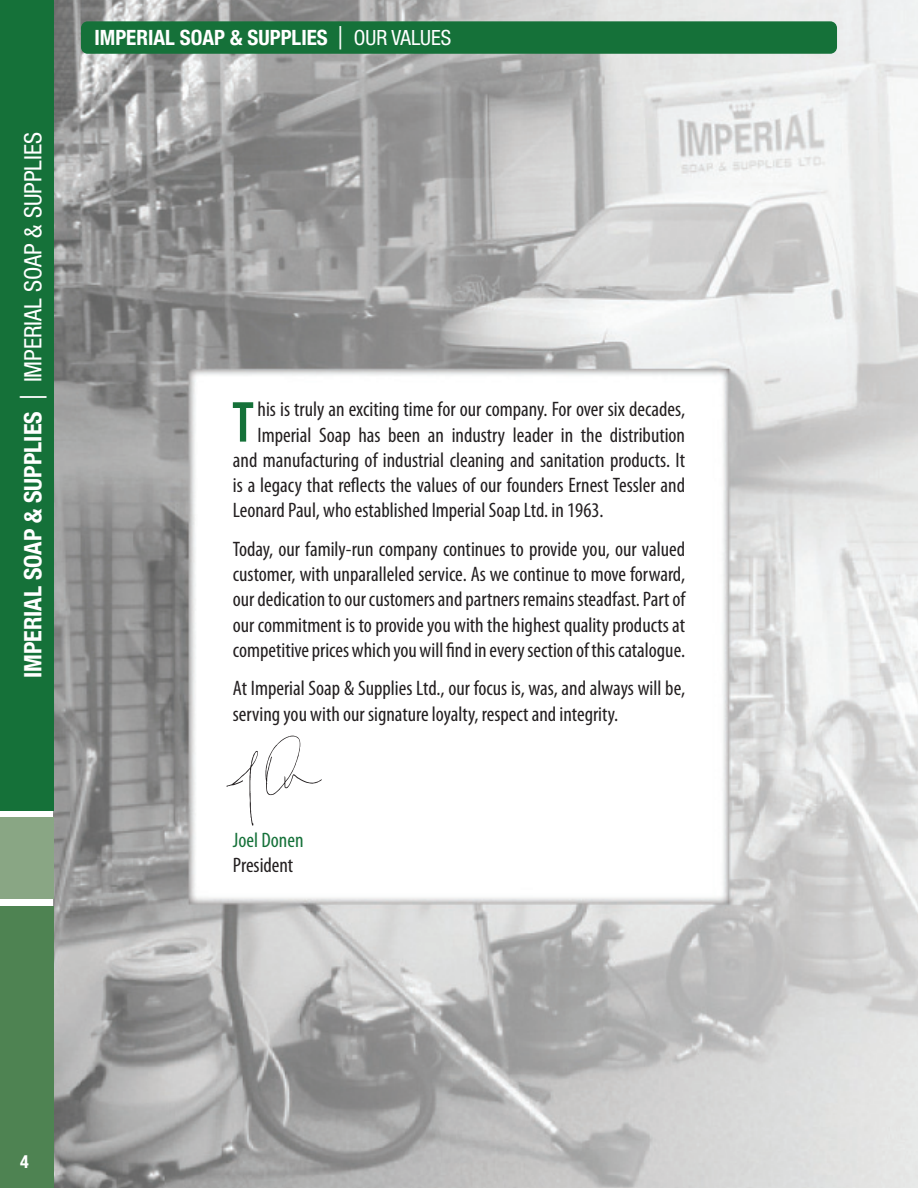
<style>
.page{position:relative;width:918px;height:1188px;background:#fff}
.page>*{position:absolute;margin:0;border:0;box-sizing:border-box;transform-origin:0 0}
.t1{font:600 condensed 58.35px "Myriad Pro";color:#157139}
.t2{font:700 condensed 24px "Helvetica Neue";color:#fff}
.t3{font:condensed 21px/25.2px "Myriad Pro";color:#231f20;text-align:justify}
.t4{font:700 condensed 21px "Helvetica Neue";color:#fff}
.t5{font:condensed 21px "Myriad Pro";color:#157139}
.t6{font:700 condensed 18px "Helvetica Neue";color:#fff}
.s1{font-weight:400;font-size:36px}
.s2{font-weight:400}
.s3{font-weight:400;font-size:31.5px}
</style>
<div class="page">
<img style="left:54px;top:0;width:864px;height:1188px">
<svg style="left:265px;top:735px;width:57px;height:60px"></svg>
<svg style="left:226px;top:751px;width:32px;height:75px"></svg>
<div style="left:0;top:0;width:54px;height:811px;background:#157139"></div>
<div style="left:0;top:818px;width:54px;height:81px;background:#89a684"></div>
<div style="left:0;top:906px;width:54px;height:282px;background:#4e8352"></div>
<div style="left:81px;top:21px;width:756px;height:33px;background:#157139;border-radius:7px"></div>
<p class="t2" style="left:13px;top:678px;width:547px;rotate:-90deg">IMPERIAL SOAP &amp; SUPPLIES <span class="s1">|</span> <span class="s2">IMPERIAL SOAP &amp; SUPPLIES</span></p>
<p class="t4" style="left:94px;top:20px;width:358px">IMPERIAL SOAP &amp; SUPPLIES <span class="s3">|</span> <span class="s2">OUR VALUES</span></p>
<h1 class="t1" style="left:232px;top:390px;width:23px">T</h1>
<p class="t3" style="left:258px;top:397px;width:429px">his is truly an exciting time for our company. For over six decades,</p>
<p class="t3" style="left:258px;top:422px;width:429px">Imperial Soap has been an industry leader in the distribution</p>
<p class="t3" style="left:233px;top:447px;width:454px">and manufacturing of industrial cleaning and sanitation products. It</p>
<p class="t3" style="left:233px;top:472px;width:454px">is a legacy that reflects the values of our founders Ernest Tessler and</p>
<p class="t3" style="left:233px;top:497px;width:372px">Leonard Paul, who established Imperial Soap Ltd. in 1963.</p>
<p class="t3" style="left:233px;top:536px;width:454px">Today, our family-run company continues to provide you, our valued customer, with unparalleled service. As we continue to move forward, our dedication to our customers and partners remains steadfast. Part of our commitment is to provide you with the highest quality products at competitive prices which you will find in every section of this catalogue.</p>
<p class="t3" style="left:233px;top:676px;width:454px">At Imperial Soap &amp; Supplies Ltd., our focus is, was, and always will be, serving you with our signature loyalty, respect and integrity.</p>
<p class="t5" style="left:233px;top:827px;width:72px">Joel Donen</p>
<p class="t3" style="left:233px;top:852px;width:62px">President</p>
<p class="t6" style="left:20px;top:1150px;width:10px">4</p>
</div>
